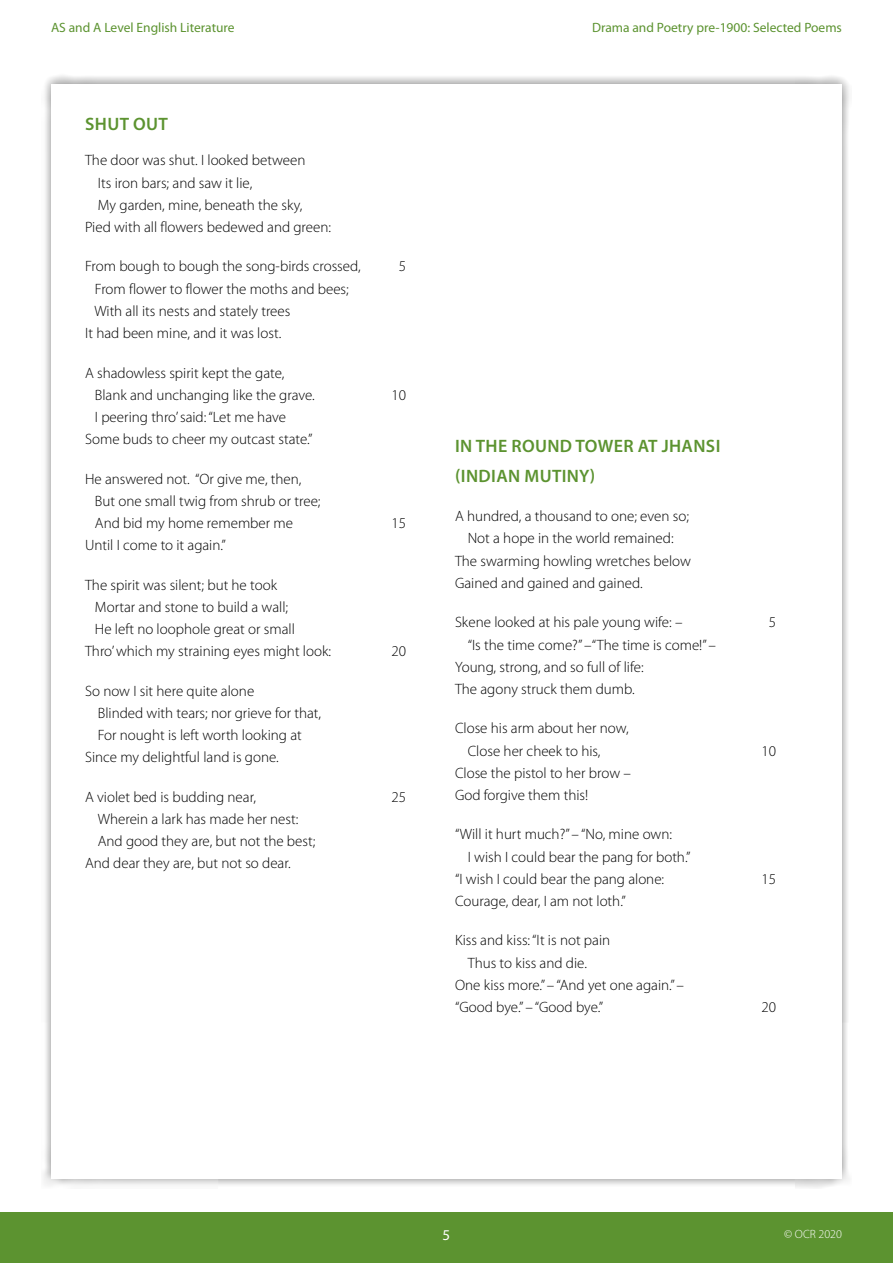
<style>
.page{position:relative;width:893px;height:1263px;background:#fff}
.page>*{position:absolute;margin:0;border:0;box-sizing:border-box;transform-origin:0 0}
.Body_title{font:600 18px "Myriad Pro";letter-spacing:.02em;color:#5c9330}
.Body{font:300 15px "Myriad Pro";color:#000}
.Body_indented_2{font:300 15px "Myriad Pro";color:#000}
.Body_last_paragraph{font:300 15px "Myriad Pro";color:#000}
.t1{font:15px "Myriad Pro";color:#fff}
.t2{font:13.5px "Myriad Pro";color:#5c9330}
.t3{font:300 12px "Myriad Pro";color:#fff}
</style>
<div class="page">
<div style="left:0;top:1212px;width:893px;height:51px;background:#5c9330"></div>
<div style="left:41px;top:74px;width:810px;height:1115px;background:#000;opacity:.5"></div>
<div style="left:51px;top:84px;width:791px;height:1095px;background:#fff"></div>
<p class="t2" style="left:51px;top:19px;width:185px">AS and A Level English Literature</p>
<p class="t2" style="left:592px;top:19px;width:251px">Drama and Poetry pre-1900: Selected Poems</p>
<p class="Body_title" style="left:85px;top:113px;width:84px">SHUT OUT</p>
<h3 class="Body" style="left:85px;top:152px;width:222px">The door was shut. I looked between</h3>
<p class="Body_indented_2" style="left:98px;top:174px;width:156px">Its iron bars; and saw it lie,</p>
<p class="Body_indented_2" style="left:98px;top:197px;width:206px">My garden, mine, beneath the sky,</p>
<p class="Body_last_paragraph" style="left:85px;top:219px;width:248px">Pied with all flowers bedewed and green:</p>
<h3 class="Body" style="left:85px;top:258px;width:277px">From bough to bough the song-birds crossed,</h3>
<h3 class="Body" style="left:399px;top:258px;width:9px">5</h3>
<h3 class="Body" style="left:95px;top:280px;width:255px">From flower to flower the moths and bees;</h3>
<h3 class="Body" style="left:94px;top:303px;width:198px">With all its nests and stately trees</h3>
<p class="Body_last_paragraph" style="left:85px;top:325px;width:198px">It had been mine, and it was lost.</p>
<h3 class="Body" style="left:85px;top:364px;width:201px">A shadowless spirit kept the gate,</h3>
<h3 class="Body" style="left:95px;top:386px;width:221px">Blank and unchanging like the grave.</h3>
<h3 class="Body" style="left:391px;top:386px;width:16px">10</h3>
<h3 class="Body" style="left:95px;top:409px;width:193px">I peering thro’ said: “Let me have</h3>
<p class="Body_last_paragraph" style="left:85px;top:431px;width:229px">Some buds to cheer my outcast state.”</p>
<h3 class="Body" style="left:85px;top:470px;width:218px">He answered not. “Or give me, then,</h3>
<h3 class="Body" style="left:95px;top:492px;width:227px">But one small twig from shrub or tree;</h3>
<h3 class="Body" style="left:95px;top:515px;width:200px">And bid my home remember me</h3>
<h3 class="Body" style="left:391px;top:515px;width:16px">15</h3>
<p class="Body_last_paragraph" style="left:85px;top:537px;width:142px">Until I come to it again.”</p>
<h3 class="Body" style="left:85px;top:576px;width:193px">The spirit was silent; but he took</h3>
<h3 class="Body" style="left:95px;top:599px;width:195px">Mortar and stone to build a wall;</h3>
<h3 class="Body" style="left:95px;top:621px;width:201px">He left no loophole great or small</h3>
<p class="Body_last_paragraph" style="left:85px;top:643px;width:248px">Thro’ which my straining eyes might look:</p>
<p class="Body_last_paragraph" style="left:391px;top:643px;width:16px">20</p>
<h3 class="Body" style="left:85px;top:682px;width:171px">So now I sit here quite alone</h3>
<p class="Body_indented_2" style="left:98px;top:705px;width:225px">Blinded with tears; nor grieve for that,</p>
<p class="Body_indented_2" style="left:98px;top:727px;width:206px">For nought is left worth looking at</p>
<p class="Body_last_paragraph" style="left:85px;top:749px;width:195px">Since my delightful land is gone.</p>
<h3 class="Body" style="left:85px;top:788px;width:173px">A violet bed is budding near,</h3>
<h3 class="Body" style="left:391px;top:788px;width:16px">25</h3>
<p class="Body_indented_2" style="left:98px;top:811px;width:202px">Wherein a lark has made her nest:</p>
<p class="Body_indented_2" style="left:98px;top:833px;width:219px">And good they are, but not the best;</p>
<h3 class="Body" style="left:85px;top:855px;width:207px">And dear they are, but not so dear.</h3>
<p class="Body_title" style="left:455px;top:434px;width:267px">IN THE ROUND TOWER AT JHANSI</p>
<p class="Body_title" style="left:455px;top:464px;width:142px">(INDIAN MUTINY)</p>
<h3 class="Body" style="left:455px;top:508px;width:236px">A hundred, a thousand to one; even so;</h3>
<p class="Body_indented_2" style="left:468px;top:530px;width:207px">Not a hope in the world remained:</p>
<h3 class="Body" style="left:455px;top:552px;width:238px">The swarming howling wretches below</h3>
<p class="Body_last_paragraph" style="left:455px;top:575px;width:189px">Gained and gained and gained.</p>
<h3 class="Body" style="left:455px;top:614px;width:229px">Skene looked at his pale young wife: –</h3>
<h3 class="Body" style="left:769px;top:614px;width:9px">5</h3>
<p class="Body_indented_2" style="left:468px;top:636px;width:250px">“Is the time come?” –“The time is come!” –</p>
<h3 class="Body" style="left:455px;top:658px;width:190px">Young, strong, and so full of life:</h3>
<p class="Body_last_paragraph" style="left:455px;top:681px;width:181px">The agony struck them dumb.</p>
<h3 class="Body" style="left:455px;top:720px;width:175px">Close his arm about her now,</h3>
<p class="Body_indented_2" style="left:468px;top:742px;width:134px">Close her cheek to his,</p>
<p class="Body_indented_2" style="left:761px;top:742px;width:16px">10</p>
<h3 class="Body" style="left:455px;top:764px;width:177px">Close the pistol to her brow –</h3>
<p class="Body_last_paragraph" style="left:455px;top:787px;width:135px">God forgive them this!</p>
<h3 class="Body" style="left:455px;top:826px;width:219px">“Will it hurt much?” – “No, mine own:</h3>
<p class="Body_indented_2" style="left:468px;top:848px;width:224px">I wish I could bear the pang for both.”</p>
<h3 class="Body" style="left:455px;top:870px;width:211px">“I wish I could bear the pang alone:</h3>
<h3 class="Body" style="left:761px;top:870px;width:16px">15</h3>
<p class="Body_last_paragraph" style="left:455px;top:893px;width:172px">Courage, dear, I am not loth.”</p>
<h3 class="Body" style="left:455px;top:932px;width:157px">Kiss and kiss: “It is not pain</h3>
<p class="Body_indented_2" style="left:468px;top:954px;width:121px">Thus to kiss and die.</p>
<h3 class="Body" style="left:455px;top:976px;width:231px">One kiss more.” – “And yet one again.” –</h3>
<h3 class="Body" style="left:455px;top:999px;width:150px">“Good bye.” – “Good bye.”</h3>
<h3 class="Body" style="left:761px;top:999px;width:16px">20</h3>
<p class="t1" style="left:443px;top:1226px;width:9px">5</p>
<p class="t3" style="left:784px;top:1228px;width:59px">© OCR 2020</p>
</div>
